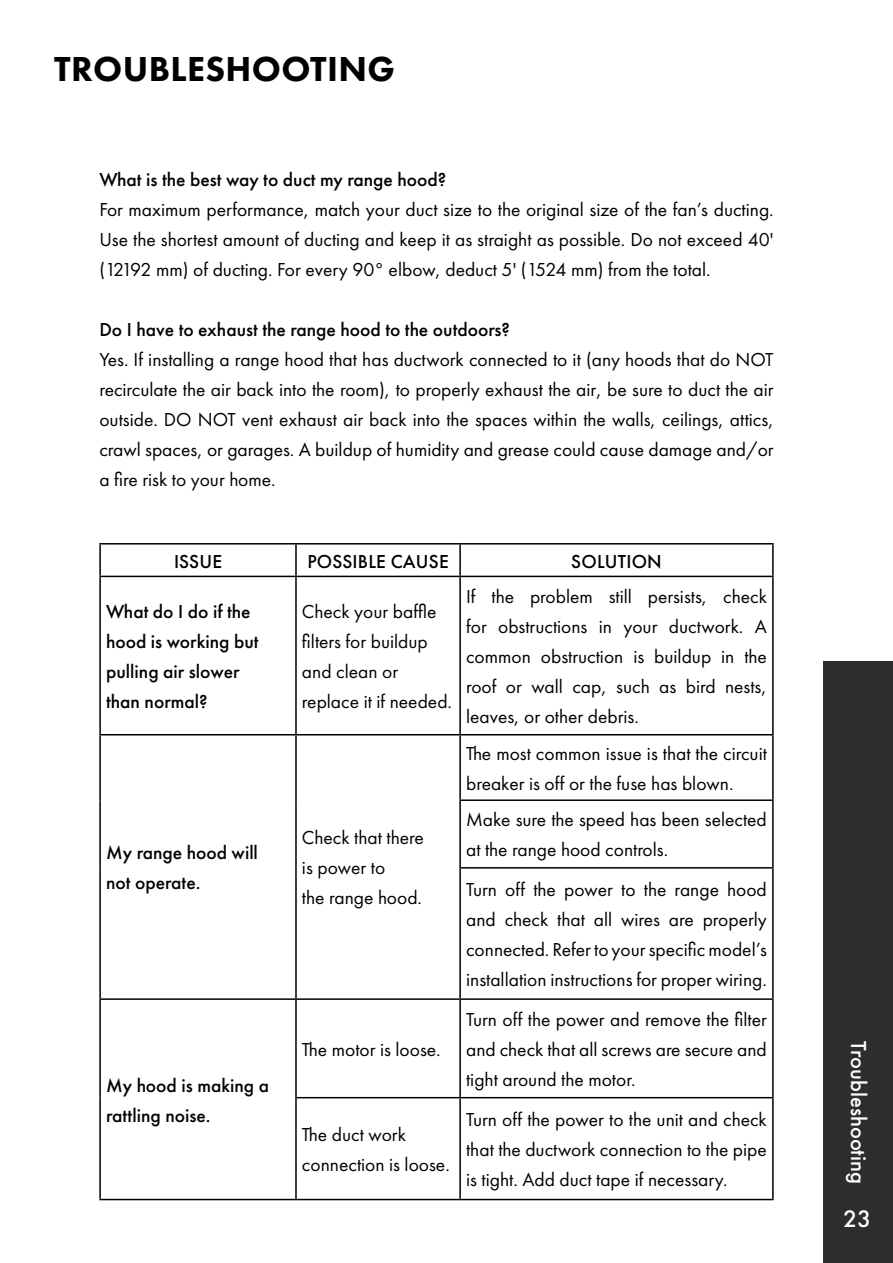
<style>
.page{position:relative;width:893px;height:1263px;background:#fff}
.page>*{position:absolute;margin:0;border:0;box-sizing:border-box;transform-origin:0 0}
.t1{font:800 36px "Futura PT";letter-spacing:.01em;color:#000}
.t2{font:500 24.75px "Futura PT";color:#fff}
.t3{font:500 22.5px "Futura PT";color:#fff}
.t4{font:19.5px/30px "Futura PT";color:#000;text-align:justify}
.t5{font:500 19.5px/30px "Futura PT";color:#000}
</style>
<div class="page">
<div style="left:823px;top:661px;width:70px;height:602px;background:#2d2d2c"></div>
<hr style="left:99px;top:543px;width:197px;height:1px;background:#000">
<hr style="left:99px;top:544px;width:2px;height:32px;background:#000">
<hr style="left:296px;top:543px;width:164px;height:1px;background:#000">
<hr style="left:295px;top:544px;width:2px;height:32px;background:#000">
<hr style="left:460px;top:543px;width:314px;height:1px;background:#000">
<hr style="left:459px;top:544px;width:2px;height:32px;background:#000">
<hr style="left:772px;top:544px;width:2px;height:32px;background:#000">
<hr style="left:99px;top:576px;width:197px;height:1px;background:#000">
<hr style="left:99px;top:577px;width:2px;height:157px;background:#000">
<hr style="left:296px;top:576px;width:164px;height:1px;background:#000">
<hr style="left:295px;top:577px;width:2px;height:157px;background:#000">
<hr style="left:460px;top:576px;width:314px;height:1px;background:#000">
<hr style="left:459px;top:577px;width:2px;height:157px;background:#000">
<hr style="left:772px;top:577px;width:2px;height:157px;background:#000">
<hr style="left:99px;top:734px;width:197px;height:1px;background:#000">
<hr style="left:99px;top:735px;width:2px;height:65px;background:#000">
<hr style="left:296px;top:734px;width:164px;height:1px;background:#000">
<hr style="left:295px;top:735px;width:2px;height:65px;background:#000">
<hr style="left:460px;top:734px;width:314px;height:1px;background:#000">
<hr style="left:459px;top:735px;width:2px;height:64px;background:#000">
<hr style="left:772px;top:735px;width:2px;height:64px;background:#000">
<hr style="left:99px;top:800px;width:2px;height:68px;background:#000">
<hr style="left:295px;top:800px;width:2px;height:68px;background:#000">
<hr style="left:459px;top:799px;width:315px;height:2px;background:#000">
<hr style="left:459px;top:801px;width:2px;height:66px;background:#000">
<hr style="left:772px;top:801px;width:2px;height:66px;background:#000">
<hr style="left:99px;top:868px;width:2px;height:130px;background:#000">
<hr style="left:295px;top:868px;width:2px;height:130px;background:#000">
<hr style="left:459px;top:867px;width:315px;height:1px;background:#000">
<hr style="left:459px;top:868px;width:2px;height:130px;background:#000">
<hr style="left:772px;top:868px;width:2px;height:130px;background:#000">
<hr style="left:99px;top:998px;width:197px;height:2px;background:#000">
<hr style="left:99px;top:1000px;width:2px;height:98px;background:#000">
<hr style="left:296px;top:998px;width:164px;height:2px;background:#000">
<hr style="left:295px;top:1000px;width:2px;height:97px;background:#000">
<hr style="left:460px;top:998px;width:314px;height:2px;background:#000">
<hr style="left:459px;top:1000px;width:2px;height:97px;background:#000">
<hr style="left:772px;top:1000px;width:2px;height:97px;background:#000">
<hr style="left:99px;top:1098px;width:2px;height:101px;background:#000">
<hr style="left:295px;top:1097px;width:165px;height:1px;background:#000">
<hr style="left:295px;top:1098px;width:2px;height:101px;background:#000">
<hr style="left:460px;top:1097px;width:314px;height:1px;background:#000">
<hr style="left:459px;top:1098px;width:2px;height:101px;background:#000">
<hr style="left:772px;top:1098px;width:2px;height:101px;background:#000">
<hr style="left:99px;top:1199px;width:197px;height:1px;background:#000">
<hr style="left:296px;top:1199px;width:164px;height:1px;background:#000">
<hr style="left:460px;top:1199px;width:314px;height:1px;background:#000">
<h1 class="t1" style="left:54px;top:47px;width:342px">TROUBLESHOOTING</h1>
<p class="t5" style="left:99px;top:164px;width:348px">What is the best way to duct my range hood?</p>
<p class="t4" style="left:99px;top:194px;width:676px">For maximum performance, match your duct size to the original size of the fan’s ducting.<br>Use the shortest amount of ducting and keep it as straight as possible. Do not exceed 40' (12192 mm) of ducting. For every 90° elbow, deduct 5' (1524 mm) from the total.</p>
<p class="t5" style="left:99px;top:314px;width:412px">Do I have to exhaust the range hood to the outdoors?</p>
<p class="t4" style="left:99px;top:344px;width:676px">Yes. If installing a range hood that has ductwork connected to it (any hoods that do NOT recirculate the air back into the room), to properly exhaust the air, be sure to duct the air outside. DO NOT vent exhaust air back into the spaces within the walls, ceilings, attics, crawl spaces, or garages. A buildup of humidity and grease could cause damage and/or a fire risk to your home.</p>
<p class="t5" style="left:174px;top:546px;width:50px">ISSUE</p>
<p class="t5" style="left:307px;top:546px;width:143px">POSSIBLE CAUSE</p>
<p class="t5" style="left:571px;top:546px;width:92px">SOLUTION</p>
<p class="t5" style="left:106px;top:596px;width:154px">What do I do if the hood is working but pulling air slower than normal?</p>
<p class="t4" style="left:302px;top:596px;width:152px;text-align:left">Check your baffle filters for buildup and clean or replace it if needed.</p>
<p class="t4" style="left:466px;top:581px;width:302px">If the problem still persists, check for obstructions in your ductwork. A common obstruction is buildup in the roof or wall cap, such as bird nests, leaves, or other debris.</p>
<p class="t5" style="left:106px;top:838px;width:153px">My range hood will not operate.</p>
<p class="t5" style="left:106px;top:1070px;width:164px">My hood is making a rattling noise.</p>
<p class="t4" style="left:302px;top:823px;width:123px;text-align:left">Check that there is power to<br>the range hood.</p>
<p class="t4" style="left:302px;top:1034px;width:140px">The motor is loose.</p>
<p class="t4" style="left:302px;top:1119px;width:149px">The duct work connection is loose.</p>
<p class="t4" style="left:466px;top:738px;width:302px">The most common issue is that the circuit breaker is off or the fuse has blown.</p>
<p class="t4" style="left:466px;top:805px;width:302px">Make sure the speed has been selected at the range hood controls.</p>
<p class="t4" style="left:466px;top:874px;width:302px">Turn off the power to the range hood and check that all wires are properly connected. Refer to your specific model’s installation instructions for proper wiring.</p>
<p class="t4" style="left:466px;top:1004px;width:302px">Turn off the power and remove the filter and check that all screws are secure and tight around the motor.</p>
<p class="t4" style="left:466px;top:1104px;width:302px">Turn off the power to the unit and check that the ductwork connection to the pipe is tight. Add duct tape if necessary.</p>
<p class="t3" style="left:872px;top:1041px;width:144px;rotate:90deg">Troubleshooting</p>
<p class="t2" style="left:843px;top:1204px;width:30px">23</p>
</div>
